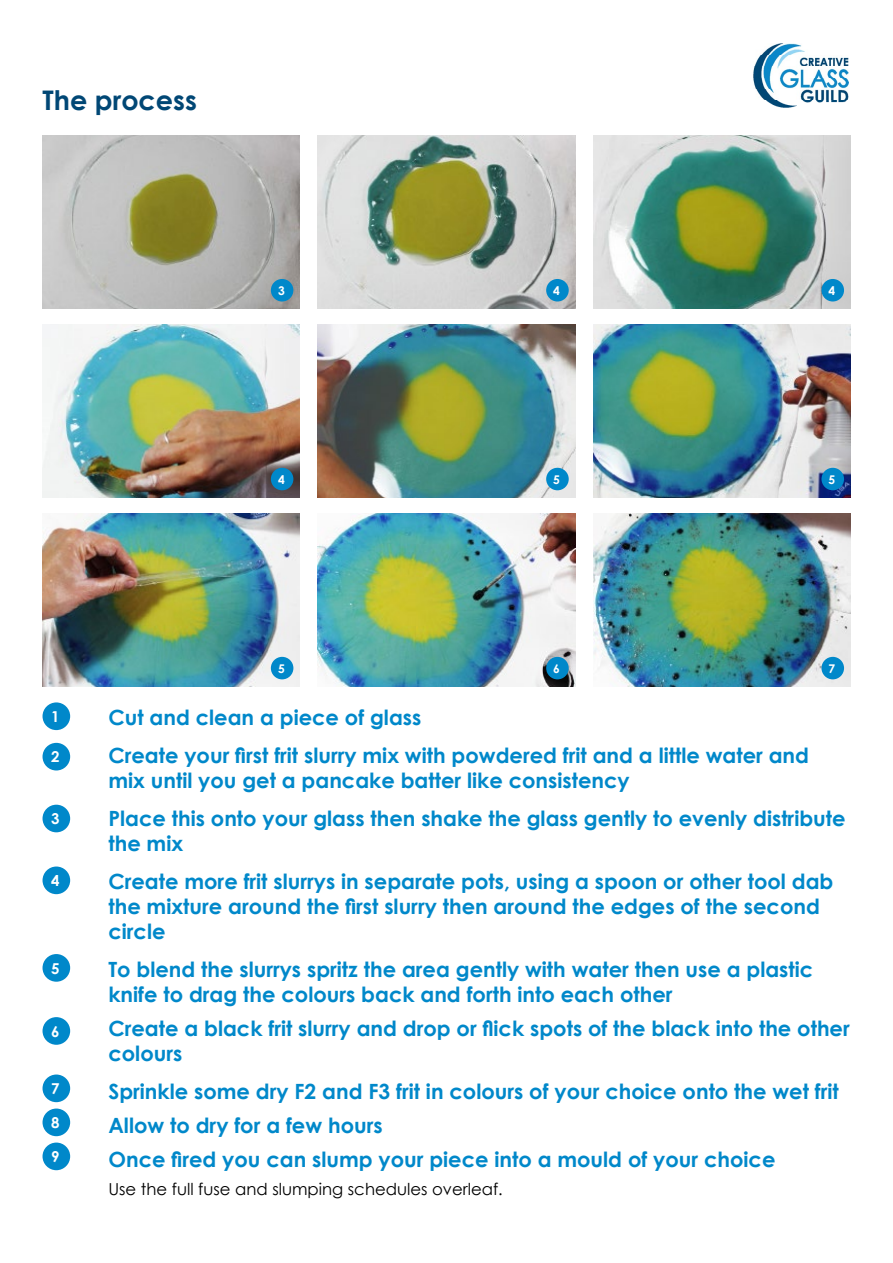
<style>
.page{position:relative;width:893px;height:1263px;background:#fff}
.page>*{position:absolute;margin:0;border:0;box-sizing:border-box;transform-origin:0 0}
.t1{font:700 27px "Century Gothic";color:#004775}
.t2{font:700 21px/38px "Century Gothic";color:#0088ca}
.t3{font:16.5px "Century Gothic";color:#000}
.t4{font:700 15px "Century Gothic";color:#fff}
.t5{font:700 12px "Century Gothic";color:#fff}
</style>
<div class="page">
<img style="left:753px;top:44px;width:96px;height:64px">
<img style="left:43px;top:135px;width:257px;height:174px">
<img style="left:43px;top:324px;width:257px;height:173px">
<img style="left:43px;top:513px;width:257px;height:174px">
<img style="left:318px;top:135px;width:257px;height:174px">
<img style="left:318px;top:324px;width:257px;height:173px">
<img style="left:318px;top:513px;width:257px;height:174px">
<img style="left:593px;top:135px;width:257px;height:174px">
<img style="left:593px;top:324px;width:257px;height:173px">
<img style="left:593px;top:513px;width:257px;height:174px">
<div style="left:43px;top:702px;width:27px;height:28px;background:#0088ca;border-radius:50%"></div>
<div style="left:43px;top:805px;width:27px;height:27px;background:#0088ca;border-radius:50%"></div>
<div style="left:43px;top:743px;width:27px;height:27px;background:#0088ca;border-radius:50%"></div>
<div style="left:43px;top:866px;width:27px;height:28px;background:#0088ca;border-radius:50%"></div>
<div style="left:43px;top:1108px;width:27px;height:28px;background:#0088ca;border-radius:50%"></div>
<div style="left:43px;top:1074px;width:27px;height:28px;background:#0088ca;border-radius:50%"></div>
<div style="left:43px;top:1017px;width:27px;height:28px;background:#0088ca;border-radius:50%"></div>
<div style="left:43px;top:954px;width:27px;height:28px;background:#0088ca;border-radius:50%"></div>
<div style="left:43px;top:1142px;width:27px;height:28px;background:#0088ca;border-radius:50%"></div>
<div style="left:271px;top:279px;width:22px;height:22px;background:#0088ca;border-radius:50%"></div>
<div style="left:271px;top:468px;width:22px;height:22px;background:#0088ca;border-radius:50%"></div>
<div style="left:271px;top:657px;width:22px;height:22px;background:#0088ca;border-radius:50%"></div>
<div style="left:546px;top:279px;width:23px;height:22px;background:#0088ca;border-radius:50%"></div>
<div style="left:546px;top:468px;width:23px;height:22px;background:#0088ca;border-radius:50%"></div>
<div style="left:546px;top:657px;width:23px;height:22px;background:#0088ca;border-radius:50%"></div>
<div style="left:821px;top:279px;width:23px;height:22px;background:#0088ca;border-radius:50%"></div>
<div style="left:821px;top:468px;width:23px;height:22px;background:#0088ca;border-radius:50%"></div>
<div style="left:821px;top:657px;width:23px;height:22px;background:#0088ca;border-radius:50%"></div>
<p class="t1" style="left:43px;top:80px;width:156px">The process</p>
<p class="t5" style="left:278px;top:281px;width:8px">3</p>
<p class="t5" style="left:278px;top:470px;width:8px">4</p>
<p class="t5" style="left:278px;top:659px;width:8px">5</p>
<p class="t5" style="left:553px;top:281px;width:8px">4</p>
<p class="t5" style="left:553px;top:470px;width:8px">5</p>
<p class="t5" style="left:553px;top:659px;width:8px">6</p>
<p class="t5" style="left:829px;top:281px;width:8px">4</p>
<p class="t5" style="left:829px;top:470px;width:8px">5</p>
<p class="t5" style="left:829px;top:659px;width:8px">7</p>
<p class="t4" style="left:51px;top:705px;width:10px">1</p>
<p class="t4" style="left:51px;top:745px;width:10px">2</p>
<p class="t4" style="left:51px;top:807px;width:10px">3</p>
<p class="t4" style="left:51px;top:869px;width:10px">4</p>
<p class="t4" style="left:51px;top:957px;width:10px">5</p>
<p class="t4" style="left:51px;top:1020px;width:10px">6</p>
<p class="t4" style="left:51px;top:1077px;width:10px">7</p>
<p class="t4" style="left:51px;top:1111px;width:10px">8</p>
<p class="t4" style="left:51px;top:1145px;width:10px">9</p>
<p class="t2" style="left:108px;top:697px;width:702px">Cut and clean a piece of glass<br>Create your first frit slurry mix with powdered frit and a little water and</p>
<p class="t2" style="left:108px;top:760px;width:739px">mix until you get a pancake batter like consistency<br>Place this onto your glass then shake the glass gently to evenly distribute</p>
<p class="t2" style="left:108px;top:823px;width:726px">the mix<br>Create more frit slurrys in separate pots, using a spoon or other tool dab</p>
<p class="t2" style="left:108px;top:893px;width:713px;line-height:25.2px">the mixture around the first slurry then around the edges of the second circle</p>
<p class="t2" style="left:108px;top:956px;width:706px;line-height:25.2px">To blend the slurrys spritz the area gently with water then use a plastic knife to drag the colours back and forth into each other</p>
<p class="t2" style="left:108px;top:1015px;width:743px;line-height:25.2px">Create a black frit slurry and drop or flick spots of the black into the other colours</p>
<p class="t2" style="left:108px;top:1074px;width:732px;line-height:33.8px">Sprinkle some dry F2 and F3 frit in colours of your choice onto the wet frit<br>Allow to dry for a few hours<br>Once fired you can slump your piece into a mould of your choice</p>
<p class="t3" style="left:108px;top:1177px;width:396px">Use the full fuse and slumping schedules overleaf.</p>
</div>
